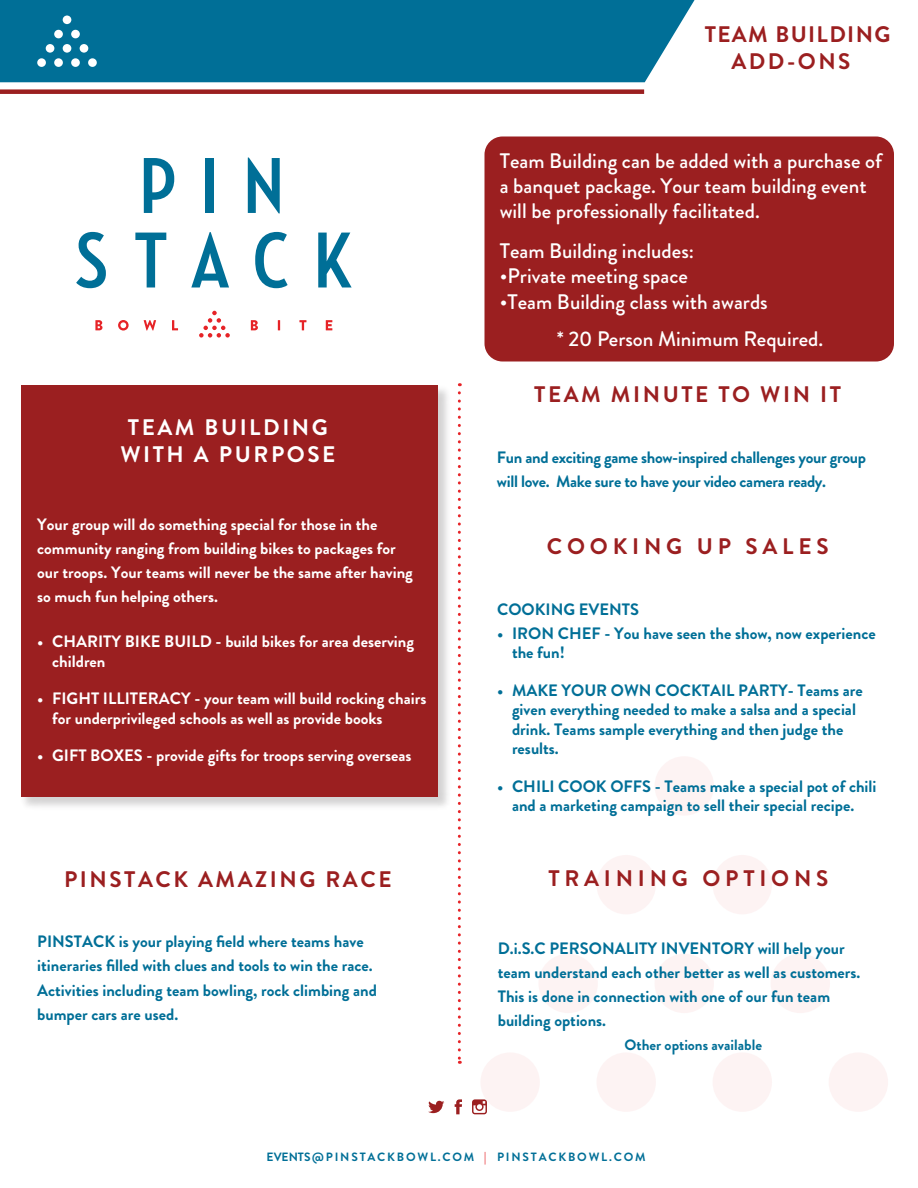
<style>
.page{position:relative;width:918px;height:1188px;background:#fff}
.page>*{position:absolute;margin:0;border:0;box-sizing:border-box;transform-origin:0 0}
.t1{font:700 22.5px "Brandon Grotesque";letter-spacing:.115em;color:#9b1f20}
.t2{font:700 22.5px "Brandon Grotesque";letter-spacing:.215em;color:#9b1f20}
.t3{font:700 22.5px/27px "Brandon Grotesque";letter-spacing:.115em;color:#fff;text-align:center}
.t4{font:700 22.5px/27px "Brandon Grotesque";letter-spacing:.06em;color:#9b1f20;text-align:center}
.t5{font:500 21px/25.2px "Brandon Grotesque";color:#fff}
.t6{font:700 16.5px/24px "Brandon Grotesque";color:#006f97}
.t7{font:700 16.5px/24px "Brandon Grotesque";color:#fff}
.t8{font:700 16.5px/24px "Brandon Grotesque";letter-spacing:-.02em;color:#006f97}
.t9{font:700 15px "Brandon Grotesque";color:#006f97}
.t10{font:700 12px "Brandon Grotesque";letter-spacing:.15em;color:#006f97}
.s1{color:#e62327}
</style>
<div class="page">
<svg style="left:455px;top:1099px;width:7px;height:15px"></svg>
<svg style="left:428px;top:1101px;width:16px;height:12px"></svg>
<svg style="left:472px;top:1099px;width:15px;height:15px"></svg>
<svg style="left:95px;top:320px;width:8px;height:10px"></svg>
<svg style="left:118px;top:320px;width:11px;height:11px"></svg>
<svg style="left:144px;top:320px;width:12px;height:11px"></svg>
<svg style="left:172px;top:320px;width:6px;height:10px"></svg>
<svg style="left:251px;top:320px;width:7px;height:10px"></svg>
<svg style="left:278px;top:320px;width:2px;height:10px"></svg>
<svg style="left:299px;top:320px;width:7px;height:10px"></svg>
<svg style="left:326px;top:320px;width:6px;height:10px"></svg>
<svg style="left:199px;top:311px;width:31px;height:27px"></svg>
<svg style="left:144px;top:158px;width:30px;height:55px"></svg>
<div style="left:205px;top:158px;width:9px;height:55px;background:#006f97"></div>
<svg style="left:248px;top:158px;width:32px;height:55px"></svg>
<svg style="left:76px;top:232px;width:30px;height:56px"></svg>
<svg style="left:135px;top:233px;width:31px;height:54px"></svg>
<svg style="left:191px;top:232px;width:38px;height:55px"></svg>
<svg style="left:255px;top:232px;width:33px;height:56px"></svg>
<svg style="left:318px;top:233px;width:34px;height:54px"></svg>
<div style="left:0;top:0;width:695px;height:82px;background:#006f97"></div>
<div style="left:37px;top:58px;width:9px;height:9px;background:#fff;border-radius:50%"></div>
<div style="left:54px;top:58px;width:9px;height:9px;background:#fff;border-radius:50%"></div>
<div style="left:71px;top:58px;width:9px;height:9px;background:#fff;border-radius:50%"></div>
<div style="left:88px;top:58px;width:9px;height:9px;background:#fff;border-radius:50%"></div>
<div style="left:46px;top:44px;width:8px;height:9px;background:#fff;border-radius:50%"></div>
<div style="left:63px;top:44px;width:8px;height:9px;background:#fff;border-radius:50%"></div>
<div style="left:80px;top:44px;width:8px;height:9px;background:#fff;border-radius:50%"></div>
<div style="left:54px;top:30px;width:9px;height:8px;background:#fff;border-radius:50%"></div>
<div style="left:71px;top:30px;width:9px;height:8px;background:#fff;border-radius:50%"></div>
<div style="left:63px;top:16px;width:8px;height:8px;background:#fff;border-radius:50%"></div>
<div style="left:0;top:89px;width:644px;height:5px;background:#9b1f20"></div>
<svg style="left:458px;top:393px;width:3px;height:671px"></svg>
<img style="left:21px;top:389px;width:427px;height:418px">
<div style="left:21px;top:385px;width:417px;height:411px;background:#9b1f20"></div>
<div style="left:484px;top:136px;width:410px;height:226px;background:#9b1f20;border-radius:18px"></div>
<h1 class="t4" style="left:705px;top:21px;width:187px">TEAM BUILDING<br>ADD-ONS</h1>
<p class="t5" style="left:500px;top:148px;width:384px">Team Building can be added with a purchase of a banquet package. Your team building event will be professionally facilitated.</p>
<p class="t5" style="left:500px;top:239px;width:196px">Team Building includes:</p>
<p class="t5" style="left:500px;top:264px;width:190px">•Private meeting space</p>
<p class="t5" style="left:557px;top:283px;width:268px;line-height:37.5px;text-indent:-57px">•Team Building class with awards<br>* 20 Person Minimum Required.</p>
<h1 class="t3" style="left:120px;top:414px;width:216px">TEAM BUILDING<br>WITH A PURPOSE</h1>
<p class="t7" style="left:37px;top:513px;width:377px">Your group will do something special for those in the community ranging from building bikes to packages for our troops. Your teams will never be the same after having so much fun helping others.</p>
<p class="t7" style="left:52px;top:632px;width:363px;line-height:19.5px;text-indent:-15px">• CHARITY BIKE BUILD - build bikes for area deserving children</p>
<p class="t7" style="left:52px;top:689px;width:376px;line-height:19.5px;text-indent:-15px">• FIGHT ILLITERACY - your team will build rocking chairs for underprivileged schools as well as provide books</p>
<p class="t7" style="left:37px;top:744px;width:376px">• GIFT BOXES - provide gifts for troops serving overseas</p>
<h1 class="t1" style="left:64px;top:863px;width:329px">PINSTACK AMAZING RACE</h1>
<p class="t6" style="left:37px;top:930px;width:341px">PINSTACK is your playing field where teams have itineraries filled with clues and tools to win the race.<br>Activities including team bowling, rock climbing and bumper cars are used.</p>
<h1 class="t1" style="left:534px;top:378px;width:308px">TEAM MINUTE TO WIN IT</h1>
<p class="t8" style="left:497px;top:445px;width:371px">Fun and exciting game show-inspired challenges your group will love. Make sure to have your video camera ready.</p>
<h1 class="t2" style="left:547px;top:530px;width:283px">COOKING UP SALES</h1>
<p class="t6" style="left:497px;top:597px;width:144px">COOKING EVENTS</p>
<p class="t6" style="left:512px;top:623px;width:365px;line-height:19.5px;text-indent:-15px">• IRON CHEF - You have seen the show, now experience the fun!</p>
<p class="t6" style="left:512px;top:680px;width:352px;line-height:19.5px;text-indent:-15px">• MAKE YOUR OWN COCKTAIL PARTY- Teams are given everything needed to make a salsa and a special drink. Teams sample everything and then judge the results.</p>
<p class="t6" style="left:497px;top:776px;width:381px;line-height:19.5px;text-align:center">• CHILI COOK OFFS - Teams make a special pot of chili and a marketing campaign to sell their special recipe.</p>
<h1 class="t2" style="left:548px;top:863px;width:282px">TRAINING OPTIONS</h1>
<p class="t6" style="left:498px;top:937px;width:364px">D.i.S.C PERSONALITY INVENTORY will help your team understand each other better as well as customers.<br>This is done in connection with one of our fun team building options.</p>
<p class="t9" style="left:625px;top:1034px;width:139px">Other options available</p>
<p class="t10" style="left:267px;top:1148px;width:381px">EVENTS@PINSTACKBOWL.COM <span class="s1">|</span> PINSTACKBOWL.COM</p>
</div>
